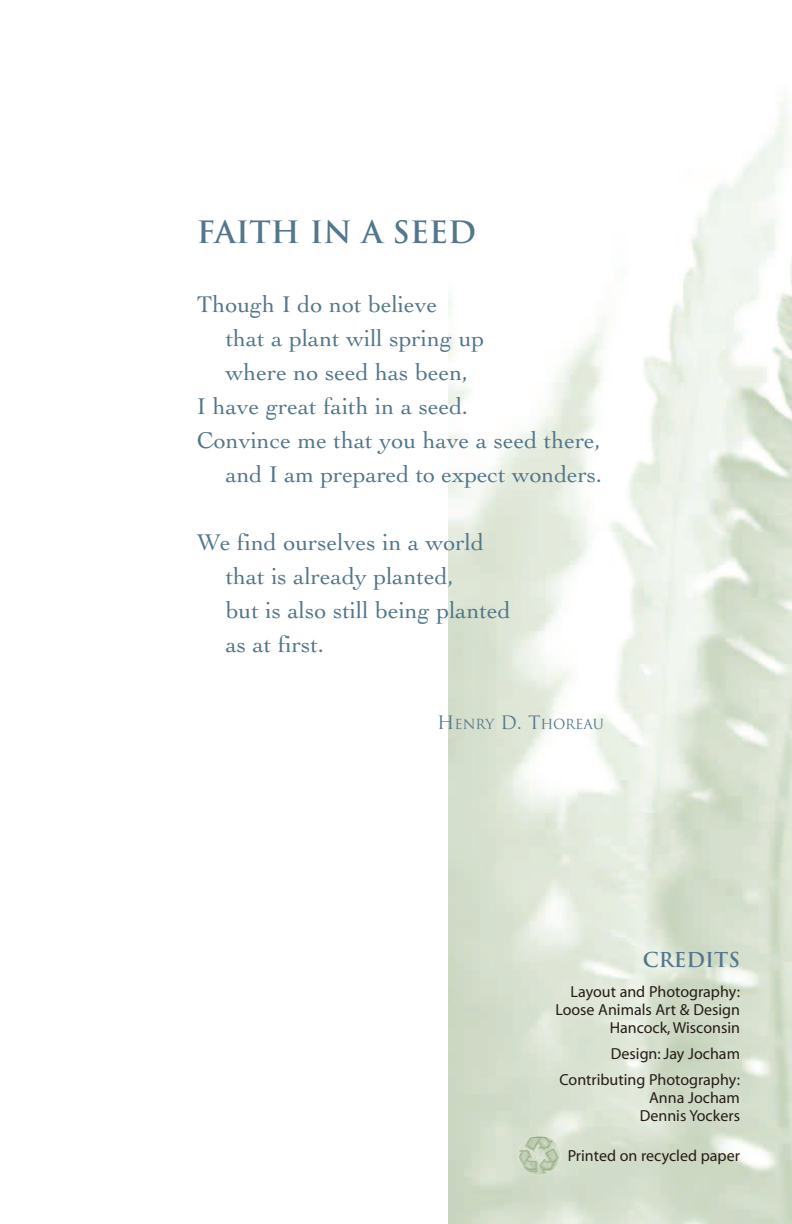
<style>
.page{position:relative;width:792px;height:1224px;background:#fff}
.page>*{position:absolute;margin:0;border:0;box-sizing:border-box;transform-origin:0 0}
.t1{font:700 30px "Trajan";color:#53768a}
.t2{font:24px/34px "Cochin";color:#53768a}
.t3{font:700 20px "Trajan";color:#53768a}
.t4{font:16px/18px "Myriad";color:#241c16;text-align:right}
.t5{font:13.6px "Trajan";color:#53768a}
.s1{font-size:18px}
</style>
<div class="page">
<img style="left:518px;top:1136px;width:42px;height:38px">
<p class="t1" style="left:197px;top:215px;width:281px">FAITH IN A SEED</p>
<p class="t2" style="left:197px;top:290px;width:242px">Though I do not believe</p>
<p class="t2" style="left:226px;top:324px;width:260px">that a plant will spring up</p>
<p class="t2" style="left:226px;top:358px;width:244px">where no seed has been,</p>
<p class="t2" style="left:197px;top:392px;width:273px">I have great faith in a seed.</p>
<p class="t2" style="left:197px;top:426px;width:406px">Convince me that you have a seed there,</p>
<p class="t2" style="left:226px;top:460px;width:378px">and I am prepared to expect wonders.</p>
<p class="t2" style="left:226px;top:528px;width:286px;text-indent:-29px">We find ourselves in a world that is already planted,<br>but is also still being planted as at first.</p>
<p class="t5" style="left:437px;top:716px;width:168px"><span class="s1">H</span>ENRY <span class="s1">D. T</span>HOREAU</p>
<p class="t3" style="left:643px;top:948px;width:99px">CREDITS</p>
<p class="t4" style="left:555px;top:984px;width:186px">Layout and Photography:<br>Loose Animals Art &amp; Design<br>Hancock, Wisconsin</p>
<p class="t4" style="left:560px;top:1042px;width:182px;line-height:26px">Design: Jay Jocham<br>Contributing Photography:</p>
<p class="t4" style="left:640px;top:1090px;width:102px;text-align:center">Anna Jocham<br>Dennis Yockers</p>
<p class="t4" style="left:568px;top:1148px;width:174px">Printed on recycled paper</p>
</div>
